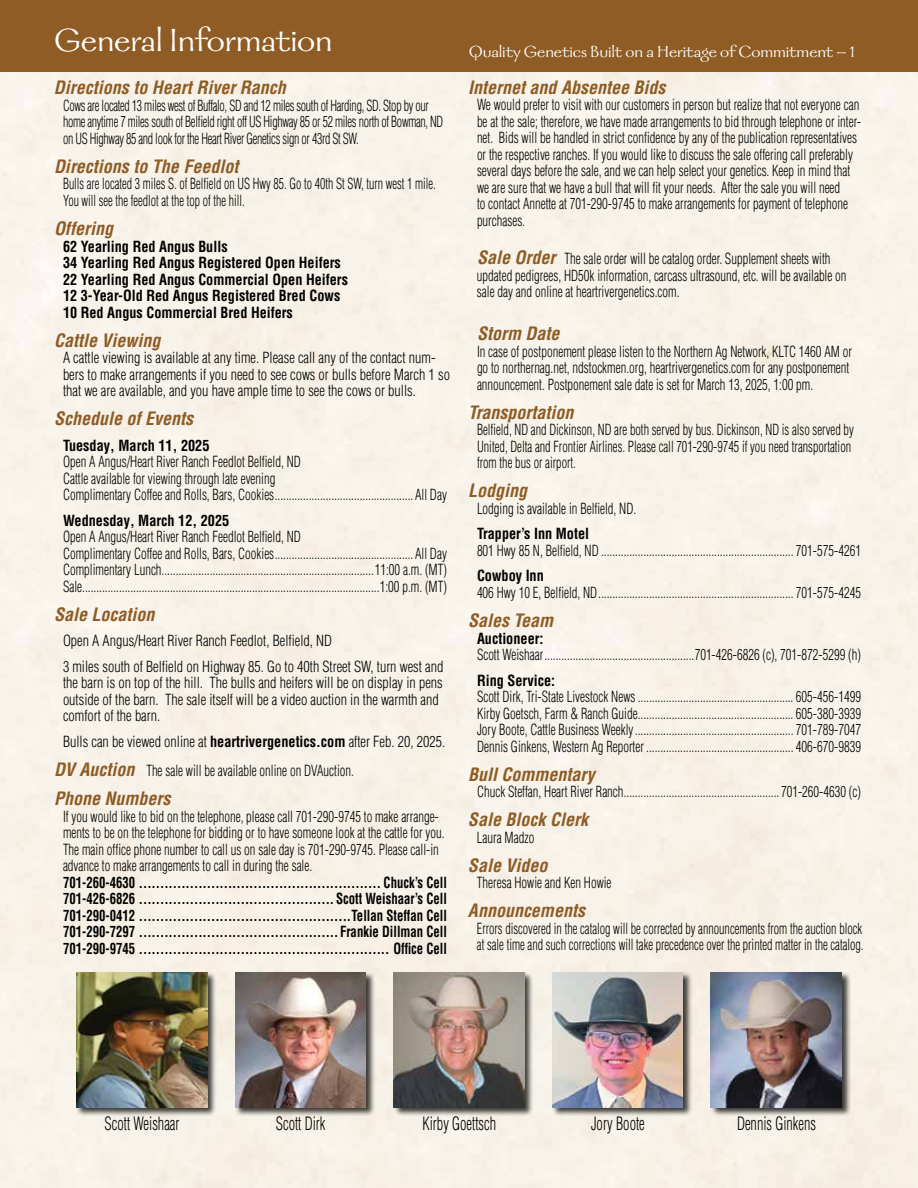
<style>
.page{position:relative;width:918px;height:1188px;background:#fff}
.page>*{position:absolute;margin:0;border:0;box-sizing:border-box;transform-origin:0 0}
.t1{font:36px "Galahad Std";color:#fff}
.t2{font:italic 700 condensed 18px "Helvetica LT Pro";color:#8e5c24}
.t3{font:300 condensed 18px "Helvetica LT Pro";color:#000;scale:.8 1}
.t4{font:18px "Galahad Std";color:#fff}
.t5{font:300 condensed 15px/16.5px "Helvetica LT Pro";color:#000;scale:.85 1}
.t6{font:300 condensed 15px/16.5px "Helvetica LT Pro";color:#000;scale:.95 1}
.t7{font:700 condensed 15px/16.5px "Helvetica LT Pro";color:#000;text-align:justify;scale:.85 1}
.t8{font:700 condensed 15px/16.5px "Helvetica LT Pro";color:#000;scale:.95 1}
.t9{font:300 condensed 15px/16.5px "Helvetica LT Pro";letter-spacing:-.025em;color:#000;scale:.8 1}
.t10{font:300 condensed 15px/16.5px "Helvetica LT Pro";color:#000;scale:.82 1}
.t11{font:300 condensed 15px/16.5px "Helvetica LT Pro";color:#000;scale:.81 1}
.t12{font:300 condensed 15px/16.5px "Helvetica LT Pro";color:#000;scale:.8 1}
.s1{font-weight:700}
.s2{font-weight:700;font-style:italic;font-size:18px;color:#8e5c24}
</style>
<div class="page">
<div style="left:0;top:0;width:918px;height:72px;background:#8e5c24"></div>
<div style="left:76px;top:972px;width:141px;height:145px;background:#000;opacity:.75"></div>
<img style="left:76px;top:972px;width:131px;height:135px">
<div style="left:235px;top:972px;width:141px;height:145px;background:#000;opacity:.75"></div>
<img style="left:235px;top:972px;width:131px;height:135px">
<div style="left:393px;top:972px;width:141px;height:145px;background:#000;opacity:.75"></div>
<img style="left:394px;top:972px;width:130px;height:135px">
<div style="left:552px;top:972px;width:141px;height:145px;background:#000;opacity:.75"></div>
<img style="left:552px;top:972px;width:131px;height:135px">
<div style="left:710px;top:972px;width:141px;height:145px;background:#000;opacity:.75"></div>
<img style="left:711px;top:972px;width:131px;height:135px">
<h1 class="t1" style="left:54px;top:17px;width:280px">General Information</h1>
<p class="t2" style="left:54px;top:76px;width:233px">Directions to Heart River Ranch</p>
<p class="t9" style="left:63px;top:97px;width:477px">Cows are located 13 miles west of Buffalo, SD and 12 miles south of Harding, SD. Stop by our home anytime 7 miles south of Belfield right off US Highway 85 or 52 miles north of Bowman, ND on US Highway 85 and look for the Heart River Genetics sign or 43rd St SW.</p>
<p class="t2" style="left:54px;top:154px;width:186px">Directions to The Feedlot</p>
<p class="t12" style="left:63px;top:176px;width:468px">Bulls are located 3 miles S. of Belfield on US Hwy 85. Go to 40th St SW, turn west 1 mile.<br>You will see the feedlot at the top of the hill.</p>
<p class="t2" style="left:54px;top:216px;width:61px">Offering</p>
<p class="t8" style="left:63px;top:237px;width:302px">62 Yearling Red Angus Bulls<br>34 Yearling Red Angus Registered Open Heifers 22 Yearling Red Angus Commercial Open Heifers 12 3-Year-Old Red Angus Registered Bred Cows 10 Red Angus Commercial Bred Heifers</p>
<p class="t2" style="left:54px;top:328px;width:108px">Cattle Viewing</p>
<p class="t6" style="left:63px;top:349px;width:409px">A cattle viewing is available at any time. Please call any of the contact num&shy;bers to make arrangements if you need to see cows or bulls before March 1 so that we are available, and you have ample time to see the cows or bulls.</p>
<p class="t2" style="left:54px;top:407px;width:140px">Schedule of Events</p>
<p class="t8" style="left:63px;top:437px;width:156px">Tuesday, March 11, 2025</p>
<p class="t5" style="left:63px;top:453px;width:453px">Open A Angus/Heart River Ranch Feedlot Belfield, ND<br>Cattle available for viewing through late evening<br>Complimentary Coffee and Rolls, Bars, Cookies................................................. All Day</p>
<p class="t8" style="left:63px;top:512px;width:177px">Wednesday, March 12, 2025</p>
<p class="t5" style="left:63px;top:528px;width:453px">Open A Angus/Heart River Ranch Feedlot Belfield, ND<br>Complimentary Coffee and Rolls, Bars, Cookies................................................. All Day Complimentary Lunch...........................................................................11:00 a.m. (MT)<br>Sale.........................................................................................................1:00 p.m. (MT)</p>
<p class="t2" style="left:54px;top:602px;width:102px">Sale Location</p>
<p class="t6" style="left:63px;top:628px;width:402px;line-height:25.5px">Open A Angus/Heart River Ranch Feedlot, Belfield, ND<br>3 miles south of Belfield on Highway 85. Go to 40th Street SW, turn west and</p>
<p class="t6" style="left:63px;top:675px;width:401px">the barn is on top of the hill. The bulls and heifers will be on display in pens outside of the barn. The sale itself will be a video auction in the warmth and comfort of the barn.</p>
<p class="t6" style="left:54px;top:727px;width:413px;line-height:29.1px;text-indent:9px">Bulls can be viewed online at <span class="s1">heartrivergenetics.com</span> after Feb. 20, 2025.<br><span class="s2">DV Auction</span> The sale will be available online on DVAuction.</p>
<p class="t2" style="left:54px;top:786px;width:118px">Phone Numbers</p>
<p class="t5" style="left:63px;top:808px;width:450px">If you would like to bid on the telephone, please call 701-290-9745 to make arrange&shy;ments to be on the telephone for bidding or to have someone look at the cattle for you.<br>The main office phone number to call us on sale day is 701-290-9745. Please call-in advance to make arrangements to call in during the sale.</p>
<p class="t7" style="left:63px;top:873px;width:453px">701-260-4630 ......................................................... Chuck’s Cell 701-426-6826 .............................................. Scott Weishaar’s Cell 701-290-0412 ..................................................Tellan Steffan Cell 701-290-7297 ...............................................Frankie Dillman Cell 701-290-9745 ........................................................... Office Cell</p>
<p class="t4" style="left:469px;top:40px;width:388px">Quality Genetics Built on a Heritage of Commitment – 1</p>
<p class="t2" style="left:468px;top:75px;width:199px">Internet and Absentee Bids</p>
<p class="t5" style="left:477px;top:97px;width:453px">We would prefer to visit with our customers in person but realize that not everyone can be at the sale; therefore, we have made arrangements to bid through telephone or inter&shy;net. Bids will be handled in strict confidence by any of the publication representatives or the respective ranches. If you would like to discuss the sale offering call preferably several days before the sale, and we can help select your genetics. Keep in mind that we are sure that we have a bull that will fit your needs. After the sale you will need<br>to contact Annette at 701-290-9745 to make arrangements for payment of telephone purchases.</p>
<p class="t5" style="left:477px;top:250px;width:436px"><span class="s2">Sale Order</span> The sale order will be catalog order. Supplement sheets with updated pedigrees, HD50k information, carcass ultrasound, etc. will be available on sale day and online at heartrivergenetics.com.</p>
<p class="t2" style="left:477px;top:322px;width:84px">Storm Date</p>
<p class="t5" style="left:477px;top:343px;width:443px">In case of postponement please listen to the Northern Ag Network, KLTC 1460 AM or go to northernag.net, ndstockmen.org, heartrivergenetics.com for any postponement announcement. Postponement sale date is set for March 13, 2025, 1:00 pm.</p>
<p class="t2" style="left:468px;top:400px;width:107px">Transportation</p>
<p class="t10" style="left:477px;top:421px;width:461px">Belfield, ND and Dickinson, ND are both served by bus. Dickinson, ND is also served by<br>United, Delta and Frontier Airlines. Please call 701-290-9745 if you need transportation from the bus or airport.</p>
<p class="t2" style="left:468px;top:479px;width:61px">Lodging</p>
<p class="t5" style="left:477px;top:500px;width:189px">Lodging is available in Belfield, ND.</p>
<p class="t8" style="left:477px;top:525px;width:120px">Trapper’s Inn Motel</p>
<p class="t5" style="left:477px;top:542px;width:453px">801 Hwy 85 N, Belfield, ND .................................................................... 701-575-4261</p>
<p class="t8" style="left:477px;top:567px;width:72px">Cowboy Inn</p>
<p class="t5" style="left:477px;top:584px;width:453px">406 Hwy 10 E, Belfield, ND..................................................................... 701-575-4245</p>
<p class="t2" style="left:468px;top:608px;width:87px">Sales Team</p>
<p class="t8" style="left:477px;top:629px;width:72px">Auctioneer:</p>
<p class="t5" style="left:477px;top:646px;width:453px">Scott Weishaar.....................................................701-426-6826 (c), 701-872-5299 (h)</p>
<p class="t8" style="left:477px;top:671px;width:84px">Ring Service:</p>
<p class="t5" style="left:477px;top:688px;width:453px;text-align:justify">Scott Dirk, Tri-State Livestock News ....................................................... 605-456-1499<br>Kirby Goetsch, Farm &amp; Ranch Guide....................................................... 605-380-3939<br>Jory Boote, Cattle Business Weekly........................................................ 701-789-7047<br>Dennis Ginkens, Western Ag Reporter .................................................... 406-670-9839</p>
<p class="t2" style="left:468px;top:762px;width:128px">Bull Commentary</p>
<p class="t5" style="left:477px;top:783px;width:453px">Chuck Steffan, Heart River Ranch....................................................... 701-260-4630 (c)</p>
<p class="t2" style="left:468px;top:808px;width:122px">Sale Block Clerk</p>
<p class="t5" style="left:477px;top:829px;width:69px">Laura Madzo</p>
<p class="t2" style="left:468px;top:853px;width:81px">Sale Video</p>
<p class="t5" style="left:477px;top:874px;width:160px">Theresa Howie and Ken Howie</p>
<p class="t2" style="left:468px;top:899px;width:118px">Announcements</p>
<p class="t11" style="left:477px;top:920px;width:479px">Errors discovered in the catalog will be corrected by announcements from the auction block at sale time and such corrections will take precedence over the printed matter in the catalog.</p>
<p class="t3" style="left:105px;top:1112px;width:95px">Scott Weishaar</p>
<p class="t3" style="left:276px;top:1112px;width:63px">Scott Dirk</p>
<p class="t3" style="left:423px;top:1112px;width:93px">Kirby Goettsch</p>
<p class="t3" style="left:591px;top:1112px;width:69px">Jory Boote</p>
<p class="t3" style="left:737px;top:1112px;width:100px">Dennis Ginkens</p>
</div>
